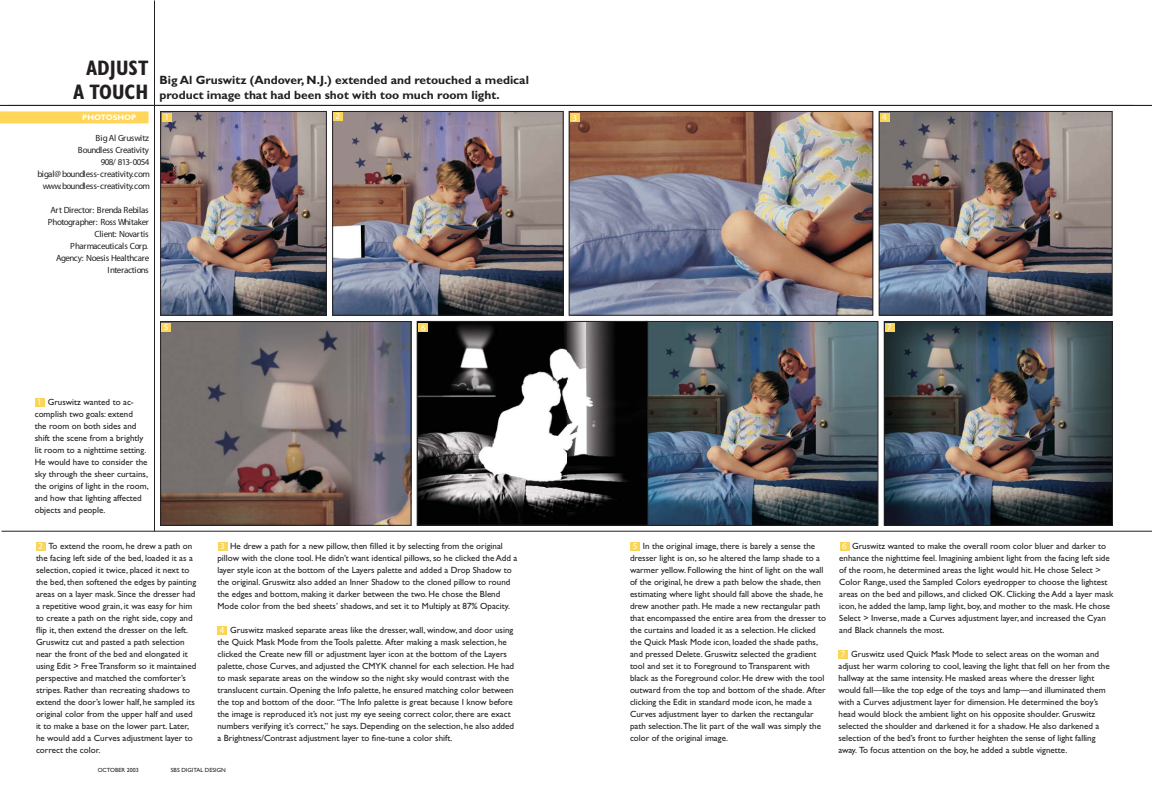
<style>
.page{position:relative;width:1152px;height:792px;background:#fff}
.page>*{position:absolute;margin:0;border:0;box-sizing:border-box;transform-origin:0 0}
.t1{font:700 condensed 21px/24px "Gill Sans";color:#231f20;text-align:right}
.t2{font:700 12px/15px "Gill Sans";color:#231f20}
.t3{font:9px/12px "Gill Sans";color:#231f20}
.t4{font:700 condensed 9px/12px "News Gothic";letter-spacing:-.04em;color:#231f20;text-align:right}
.t5{font:700 condensed 9px "News Gothic";color:#fff}
.t6{font:700 8px "Gill Sans";color:#fff}
.t7{font:6px "Gill Sans";color:#231f20}
</style>
<div class="page">
<hr style="left:2px;top:531px;width:1150px;height:1px;background:#231f20">
<hr style="left:154px;top:0;width:1px;height:531px;background:#231f20">
<img style="left:163px;top:113px;width:162px;height:200px">
<div style="left:161px;top:111px;width:166px;height:204px;border:1px solid #231f20"></div>
<div style="left:162px;top:113px;width:10px;height:8px;background:#fad558"></div>
<img style="left:163px;top:323px;width:246px;height:200px">
<div style="left:161px;top:321px;width:250px;height:204px;border:1px solid #231f20"></div>
<img style="left:335px;top:113px;width:226px;height:200px">
<div style="left:333px;top:111px;width:230px;height:204px;border:1px solid #231f20"></div>
<img style="left:419px;top:323px;width:148px;height:200px">
<div style="left:162px;top:323px;width:9px;height:9px;background:#fad558"></div>
<div style="left:333px;top:112px;width:10px;height:9px;background:#fad558"></div>
<div style="left:419px;top:323px;width:9px;height:9px;background:#fad558"></div>
<div style="left:0;top:111px;width:148px;height:12px;background:#ffd659"></div>
<div style="left:35px;top:398px;width:9px;height:9px;background:#fad558"></div>
<div style="left:36px;top:542px;width:9px;height:9px;background:#fad558"></div>
<div style="left:218px;top:542px;width:9px;height:9px;background:#fad558"></div>
<div style="left:218px;top:626px;width:9px;height:9px;background:#fad558"></div>
<hr style="left:0;top:105px;width:1152px;height:1px;background:#231f20">
<img style="left:648px;top:323px;width:228px;height:200px">
<div style="left:645px;top:321px;width:233px;height:204px;border:1px solid #231f20"></div>
<img style="left:571px;top:113px;width:300px;height:200px">
<div style="left:569px;top:111px;width:304px;height:204px;border:1px solid #231f20"></div>
<img style="left:567px;top:323px;width:79px;height:200px">
<div style="left:417px;top:321px;width:231px;height:204px;border:1px solid #231f20"></div>
<img style="left:881px;top:113px;width:229px;height:200px">
<div style="left:879px;top:111px;width:233px;height:204px;border:1px solid #231f20"></div>
<img style="left:886px;top:323px;width:225px;height:200px">
<div style="left:884px;top:321px;width:229px;height:204px;border:1px solid #231f20"></div>
<div style="left:880px;top:113px;width:10px;height:9px;background:#fad558"></div>
<div style="left:570px;top:113px;width:9px;height:9px;background:#fad558"></div>
<div style="left:885px;top:323px;width:10px;height:9px;background:#fad558"></div>
<div style="left:630px;top:542px;width:10px;height:9px;background:#fad558"></div>
<div style="left:840px;top:542px;width:9px;height:9px;background:#fad558"></div>
<div style="left:838px;top:650px;width:10px;height:9px;background:#fad558"></div>
<h1 class="t1" style="left:73px;top:58px;width:77px">ADJUST<br>A TOUCH</h1>
<p class="t6" style="left:82px;top:115px;width:56px">PHOTOSHOP</p>
<p class="t4" style="left:38px;top:133px;width:114px">Big Al Gruswitz<br>Boundless Creativity<br>908/ 813-0054 bigal@boundless-creativity.com www.boundless-creativity.com</p>
<p class="t4" style="left:48px;top:205px;width:103px">Art Director: Brenda Rebilas<br>Photographer: Ross Whitaker<br>Client: Novartis<br>Pharmaceuticals Corp.<br>Agency: Noesis Healthcare<br>Interactions</p>
<h2 class="t2" style="left:160px;top:74px;width:371px">Big Al Gruswitz (Andover, N.J.) extended and retouched a medical product image that had been shot with too much room light.</h2>
<p class="t5" style="left:164px;top:114px;width:6px">1</p>
<p class="t5" style="left:336px;top:113px;width:6px">2</p>
<p class="t5" style="left:164px;top:324px;width:6px">5</p>
<p class="t5" style="left:421px;top:324px;width:6px">6</p>
<p class="t3" style="left:35px;top:397px;width:116px;text-indent:13px">Gruswitz wanted to ac&shy;complish two goals: extend<br>the room on both sides and shift the scene from a brightly lit room to a nighttime setting.<br>He would have to consider the sky through the sheer curtains, the origins of light in the room, and how that lighting affected objects and people.</p>
<p class="t3" style="left:36px;top:541px;width:162px;text-indent:13px">To extend the room, he drew a path on the facing left side of the bed, loaded it as a selection, copied it twice, placed it next to the bed, then softened the edges by painting areas on a layer mask. Since the dresser had a repetitive wood grain, it was easy for him to create a path on the right side, copy and flip it, then extend the dresser on the left.<br>Gruswitz cut and pasted a path selection near the front of the bed and elongated it using Edit &gt; Free Transform so it maintained perspective and matched the comforter’s stripes. Rather than recreating shadows to extend the door’s lower half, he sampled its original color from the upper half and used it to make a base on the lower part. Later, he would add a Curves adjustment layer to correct the color.</p>
<p class="t3" style="left:217px;top:541px;width:301px;text-indent:13px">He drew a path for a new pillow, then filled it by selecting from the original pillow with the clone tool. He didn’t want identical pillows, so he clicked the Add a layer style icon at the bottom of the Layers palette and added a Drop Shadow to the original. Gruswitz also added an Inner Shadow to the cloned pillow to round the edges and bottom, making it darker between the two. He chose the Blend Mode color from the bed sheets’ shadows, and set it to Multiply at 87% Opacity.</p>
<p class="t5" style="left:37px;top:399px;width:6px">1</p>
<p class="t5" style="left:220px;top:543px;width:6px">3</p>
<p class="t5" style="left:38px;top:543px;width:6px">2</p>
<p class="t3" style="left:218px;top:625px;width:298px;text-indent:13px">Gruswitz masked separate areas like the dresser, wall, window, and door using the Quick Mask Mode from the Tools palette. After making a mask selection, he clicked the Create new fill or adjustment layer icon at the bottom of the Layers palette, chose Curves, and adjusted the CMYK channel for each selection. He had to mask separate areas on the window so the night sky would contrast with the translucent curtain. Opening the Info palette, he ensured matching color between the top and bottom of the door. “The Info palette is great because I know before the image is reproduced it’s not just my eye seeing correct color, there are exact numbers verifying it’s correct,” he says. Depending on the selection, he also added a Brightness/Contrast adjustment layer to fine-tune a color shift.</p>
<p class="t5" style="left:220px;top:627px;width:6px">4</p>
<p class="t7" style="left:98px;top:767px;width:43px">OCTOBER 2003</p>
<p class="t7" style="left:171px;top:767px;width:56px">SBS DIGITAL DESIGN</p>
<p class="t5" style="left:573px;top:114px;width:6px">3</p>
<p class="t5" style="left:882px;top:114px;width:6px">4</p>
<p class="t5" style="left:887px;top:324px;width:6px">7</p>
<p class="t5" style="left:633px;top:543px;width:6px">5</p>
<p class="t5" style="left:842px;top:543px;width:6px">6</p>
<p class="t3" style="left:839px;top:541px;width:276px;text-indent:13px">Gruswitz wanted to make the overall room color bluer and darker to enhance the nighttime feel. Imagining ambient light from the facing left side of the room, he determined areas the light would hit. He chose Select &gt; Color Range, used the Sampled Colors eyedropper to choose the lightest areas on the bed and pillows, and clicked OK. Clicking the Add a layer mask icon, he added the lamp, lamp light, boy, and mother to the mask. He chose Select &gt; Inverse, made a Curves adjustment layer, and increased the Cyan and Black channels the most.</p>
<p class="t3" style="left:630px;top:541px;width:198px;text-indent:13px">In the original image, there is barely a sense the dresser light is on, so he altered the lamp shade to a warmer yellow. Following the hint of light on the wall of the original, he drew a path below the shade, then estimating where light should fall above the shade, he drew another path. He made a new rectangular path that encompassed the entire area from the dresser to the curtains and loaded it as a selection. He clicked the Quick Mask Mode icon, loaded the shade paths, and pressed Delete. Gruswitz selected the gradient tool and set it to Foreground to Transparent with black as the Foreground color. He drew with the tool outward from the top and bottom of the shade. After clicking the Edit in standard mode icon, he made a Curves adjustment layer to darken the rectangular path selection.The lit part of the wall was simply the color of the original image.</p>
<p class="t3" style="left:839px;top:649px;width:273px;text-indent:13px">Gruswitz used Quick Mask Mode to select areas on the woman and adjust her warm coloring to cool, leaving the light that fell on her from the hallway at the same intensity. He masked areas where the dresser light would fall—like the top edge of the toys and lamp—and illuminated them with a Curves adjustment layer for dimension. He determined the boy’s head would block the ambient light on his opposite shoulder. Gruswitz selected the shoulder and darkened it for a shadow. He also darkened a selection of the bed’s front to further heighten the sense of light falling away. To focus attention on the boy, he added a subtle vignette.</p>
<p class="t5" style="left:841px;top:651px;width:6px">7</p>
</div>
